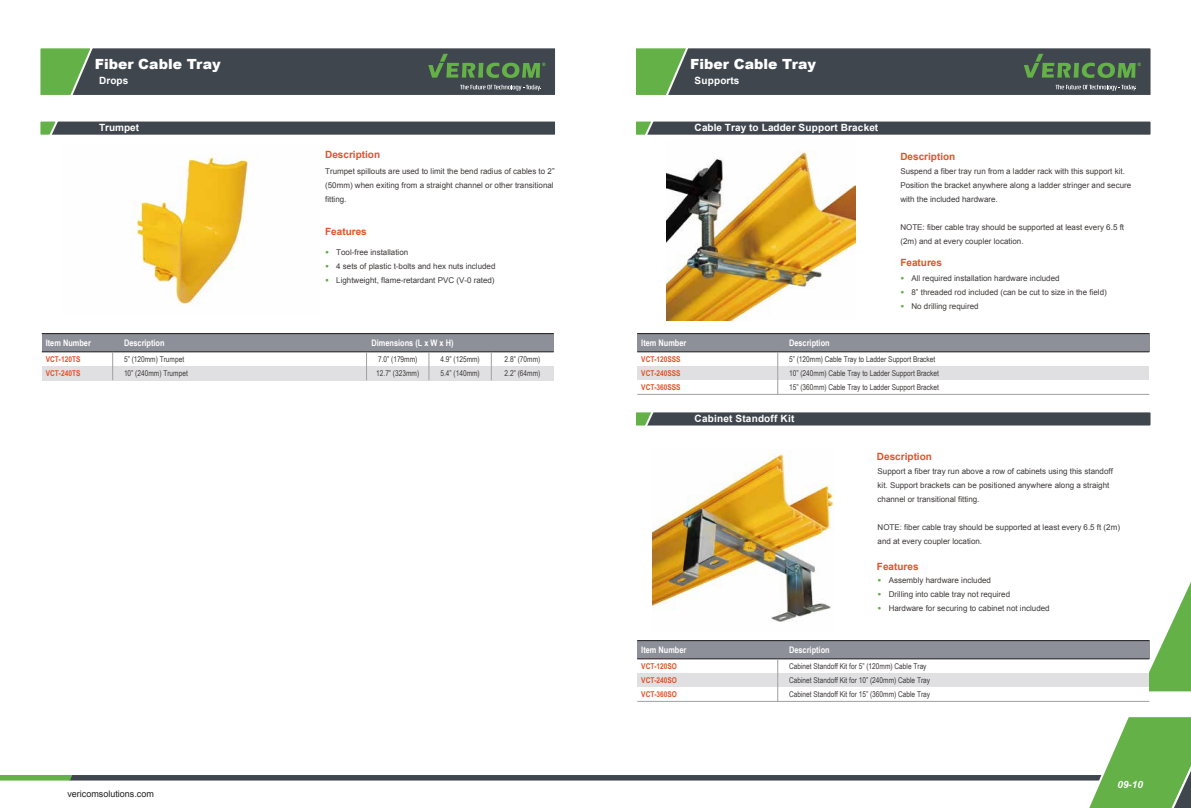
<style>
.page{position:relative;width:1191px;height:808px;background:#fff}
.page>*{position:absolute;margin:0;border:0;box-sizing:border-box;transform-origin:0 0}
.t1{font:900 14px "Arial";color:#fff}
.t2{font:700 10px "Arial";letter-spacing:.02em;color:#fff}
.t3{font:700 10px "Arial";color:#e45226}
.t4{font:700 10px "Arial";color:#fff}
.t5{font:italic 700 10px "Arial";color:#fff}
.t6{font:700 9px "Arial Narrow";color:#fff}
.t7{font:9px "Arial";color:#222020}
.t8{font:8px/14px "Arial";color:#3e3a39}
.t9{font:8px "Arial Narrow";color:#3e3a39}
.t10{font:700 8px "Arial Narrow";color:#e45226}
.t11{font:900 8px/14px "Arial";color:#62a947;text-align:justify}
</style>
<div class="page">
<svg style="left:1149px;top:582px;width:42px;height:110px"></svg>
<svg style="left:0;top:717px;width:1191px;height:91px"></svg>
<img style="left:131px;top:154px;width:119px;height:151px">
<div style="left:38px;top:46px;width:519px;height:51px;background:#40464e;border:2px solid #fff"></div>
<svg style="left:460px;top:85px;width:81px;height:6px"></svg>
<svg style="left:428px;top:54px;width:117px;height:24px"></svg>
<svg style="left:38px;top:46px;width:57px;height:51px"></svg>
<div style="left:47px;top:120px;width:510px;height:17px;background:#40464e;border:2px solid #fff"></div>
<svg style="left:40px;top:120px;width:20px;height:17px"></svg>
<div style="left:42px;top:366px;width:511px;height:14px;background:#e0e0e2"></div>
<div style="left:491px;top:334px;width:62px;height:18px;background:#8d9098"></div>
<div style="left:429px;top:334px;width:62px;height:18px;background:#8d9098"></div>
<div style="left:366px;top:334px;width:63px;height:18px;background:#8d9098"></div>
<div style="left:113px;top:334px;width:253px;height:18px;background:#8d9098"></div>
<div style="left:42px;top:334px;width:71px;height:18px;background:#8d9098"></div>
<hr style="left:42px;top:351px;width:511px;height:1px;background:#222020">
<hr style="left:42px;top:333px;width:511px;height:1px;background:#222020">
<svg style="left:491px;top:352px;width:1px;height:28px"></svg>
<svg style="left:429px;top:352px;width:1px;height:28px"></svg>
<svg style="left:366px;top:352px;width:1px;height:28px"></svg>
<svg style="left:112px;top:352px;width:1px;height:28px"></svg>
<img style="left:653px;top:449px;width:181px;height:173px">
<img style="left:666px;top:151px;width:189px;height:169px">
<div style="left:634px;top:46px;width:518px;height:51px;background:#40464e;border:2px solid #fff"></div>
<svg style="left:1055px;top:85px;width:81px;height:6px"></svg>
<svg style="left:1024px;top:54px;width:117px;height:24px"></svg>
<svg style="left:634px;top:46px;width:56px;height:51px"></svg>
<div style="left:643px;top:120px;width:509px;height:17px;background:#40464e;border:2px solid #fff"></div>
<svg style="left:636px;top:120px;width:20px;height:17px"></svg>
<div style="left:643px;top:410px;width:509px;height:17px;background:#40464e;border:2px solid #fff"></div>
<svg style="left:636px;top:410px;width:20px;height:17px"></svg>
<div style="left:637px;top:366px;width:512px;height:14px;background:#e0e0e2"></div>
<div style="left:1086px;top:334px;width:63px;height:18px;background:#8d9098"></div>
<div style="left:1024px;top:334px;width:62px;height:18px;background:#8d9098"></div>
<div style="left:962px;top:334px;width:62px;height:18px;background:#8d9098"></div>
<div style="left:708px;top:334px;width:254px;height:18px;background:#8d9098"></div>
<div style="left:637px;top:334px;width:71px;height:18px;background:#8d9098"></div>
<hr style="left:637px;top:351px;width:512px;height:1px;background:#222020">
<hr style="left:637px;top:333px;width:512px;height:1px;background:#222020">
<hr style="left:777px;top:352px;width:1px;height:42px;background:#9fa0a0">
<hr style="left:637px;top:394px;width:512px;height:1px;background:#9fa0a0">
<div style="left:637px;top:673px;width:512px;height:14px;background:#e0e0e2"></div>
<div style="left:1086px;top:641px;width:63px;height:18px;background:#8d9098"></div>
<div style="left:1024px;top:641px;width:62px;height:18px;background:#8d9098"></div>
<div style="left:962px;top:641px;width:62px;height:18px;background:#8d9098"></div>
<div style="left:708px;top:641px;width:254px;height:18px;background:#8d9098"></div>
<div style="left:637px;top:641px;width:71px;height:18px;background:#8d9098"></div>
<hr style="left:637px;top:658px;width:512px;height:1px;background:#222020">
<hr style="left:637px;top:640px;width:512px;height:1px;background:#222020">
<hr style="left:777px;top:659px;width:1px;height:42px;background:#9fa0a0">
<hr style="left:637px;top:701px;width:512px;height:1px;background:#9fa0a0">
<h1 class="t1" style="left:95px;top:54px;width:127px">Fiber Cable Tray</h1>
<p class="t2" style="left:99px;top:74px;width:31px">Drops</p>
<p class="t4" style="left:99px;top:121px;width:41px">Trumpet</p>
<p class="t3" style="left:325px;top:148px;width:57px">Description</p>
<p class="t8" style="left:325px;top:164px;width:231px;text-align:justify">Trumpet spillouts are used to limit the bend radius of cables to 2” (50mm) when exiting from a straight channel or other transitional fitting.</p>
<p class="t3" style="left:325px;top:225px;width:43px">Features</p>
<p class="t11" style="left:325px;top:245px;width:5px">• • •</p>
<p class="t8" style="left:336px;top:245px;width:161px">Tool-free installation<br>4 sets of plastic t-bolts and hex nuts included<br>Lightweight, flame-retardant PVC (V-0 rated)</p>
<p class="t6" style="left:46px;top:336px;width:47px">Item Number</p>
<p class="t6" style="left:124px;top:336px;width:42px">Description</p>
<p class="t6" style="left:371px;top:336px;width:84px">Dimensions (L x W x H)</p>
<p class="t10" style="left:46px;top:353px;width:36px">VCT-120TS</p>
<p class="t9" style="left:124px;top:353px;width:62px">5” (120mm) Trumpet</p>
<p class="t9" style="left:378px;top:353px;width:41px">7.0” (179mm)</p>
<p class="t9" style="left:440px;top:353px;width:41px">4.9” (125mm)</p>
<p class="t9" style="left:504px;top:353px;width:37px">2.8” (70mm)</p>
<p class="t10" style="left:46px;top:367px;width:36px">VCT-240TS</p>
<p class="t9" style="left:124px;top:368px;width:65px">10” (240mm) Trumpet</p>
<p class="t9" style="left:376px;top:368px;width:45px">12.7” (323mm)</p>
<p class="t9" style="left:440px;top:368px;width:41px">5.4” (140mm)</p>
<p class="t9" style="left:504px;top:368px;width:37px">2.2” (64mm)</p>
<p class="t7" style="left:67px;top:788px;width:88px">vericomsolutions.com</p>
<h1 class="t1" style="left:690px;top:54px;width:127px">Fiber Cable Tray</h1>
<p class="t2" style="left:694px;top:74px;width:46px">Supports</p>
<p class="t2" style="left:694px;top:121px;width:185px">Cable Tray to Ladder Support Bracket</p>
<p class="t3" style="left:900px;top:150px;width:57px">Description</p>
<p class="t8" style="left:900px;top:164px;width:232px">Suspend a fiber tray run from a ladder rack with this support kit.<br>Position the bracket anywhere along a ladder stringer and secure with the included hardware.</p>
<p class="t8" style="left:900px;top:220px;width:225px">NOTE: fiber cable tray should be supported at least every 6.5 ft (2m) and at every coupler location.</p>
<p class="t11" style="left:900px;top:271px;width:5px">• • •</p>
<p class="t8" style="left:911px;top:271px;width:197px">All required installation hardware included<br>8” threaded rod included (can be cut to size in the field)<br>No drilling required</p>
<p class="t3" style="left:900px;top:256px;width:43px">Features</p>
<p class="t6" style="left:641px;top:336px;width:47px">Item Number</p>
<p class="t6" style="left:789px;top:336px;width:42px">Description</p>
<p class="t10" style="left:641px;top:353px;width:41px">VCT-120SSS</p>
<p class="t9" style="left:789px;top:353px;width:148px">5” (120mm) Cable Tray to Ladder Support Bracket</p>
<p class="t10" style="left:641px;top:367px;width:41px">VCT-240SSS</p>
<p class="t9" style="left:789px;top:368px;width:151px">10” (240mm) Cable Tray to Ladder Support Bracket</p>
<p class="t10" style="left:641px;top:381px;width:41px">VCT-360SSS</p>
<p class="t9" style="left:789px;top:382px;width:151px">15” (360mm) Cable Tray to Ladder Support Bracket</p>
<p class="t2" style="left:694px;top:412px;width:101px">Cabinet Standoff Kit</p>
<p class="t3" style="left:877px;top:449px;width:57px">Description</p>
<p class="t8" style="left:877px;top:464px;width:237px">Support a fiber tray run above a row of cabinets using this standoff kit. Support brackets can be positioned anywhere along a straight channel or transitional fitting.</p>
<p class="t8" style="left:877px;top:520px;width:244px">NOTE: fiber cable tray should be supported at least every 6.5 ft (2m) and at every coupler location.</p>
<p class="t11" style="left:877px;top:573px;width:5px">• • •</p>
<p class="t8" style="left:888px;top:573px;width:162px">Assembly hardware included<br>Drilling into cable tray not required<br>Hardware for securing to cabinet not included</p>
<p class="t3" style="left:877px;top:559px;width:43px">Features</p>
<p class="t6" style="left:641px;top:643px;width:47px">Item Number</p>
<p class="t6" style="left:789px;top:643px;width:42px">Description</p>
<p class="t10" style="left:641px;top:660px;width:37px">VCT-120SO</p>
<p class="t9" style="left:789px;top:660px;width:139px">Cabinet Standoff Kit for 5” (120mm) Cable Tray</p>
<p class="t10" style="left:641px;top:674px;width:37px">VCT-240SO</p>
<p class="t9" style="left:789px;top:674px;width:143px">Cabinet Standoff Kit for 10” (240mm) Cable Tray</p>
<p class="t10" style="left:641px;top:688px;width:37px">VCT-360SO</p>
<p class="t9" style="left:789px;top:689px;width:143px">Cabinet Standoff Kit for 15” (360mm) Cable Tray</p>
<p class="t5" style="left:1117px;top:778px;width:27px">09-10</p>
</div>
